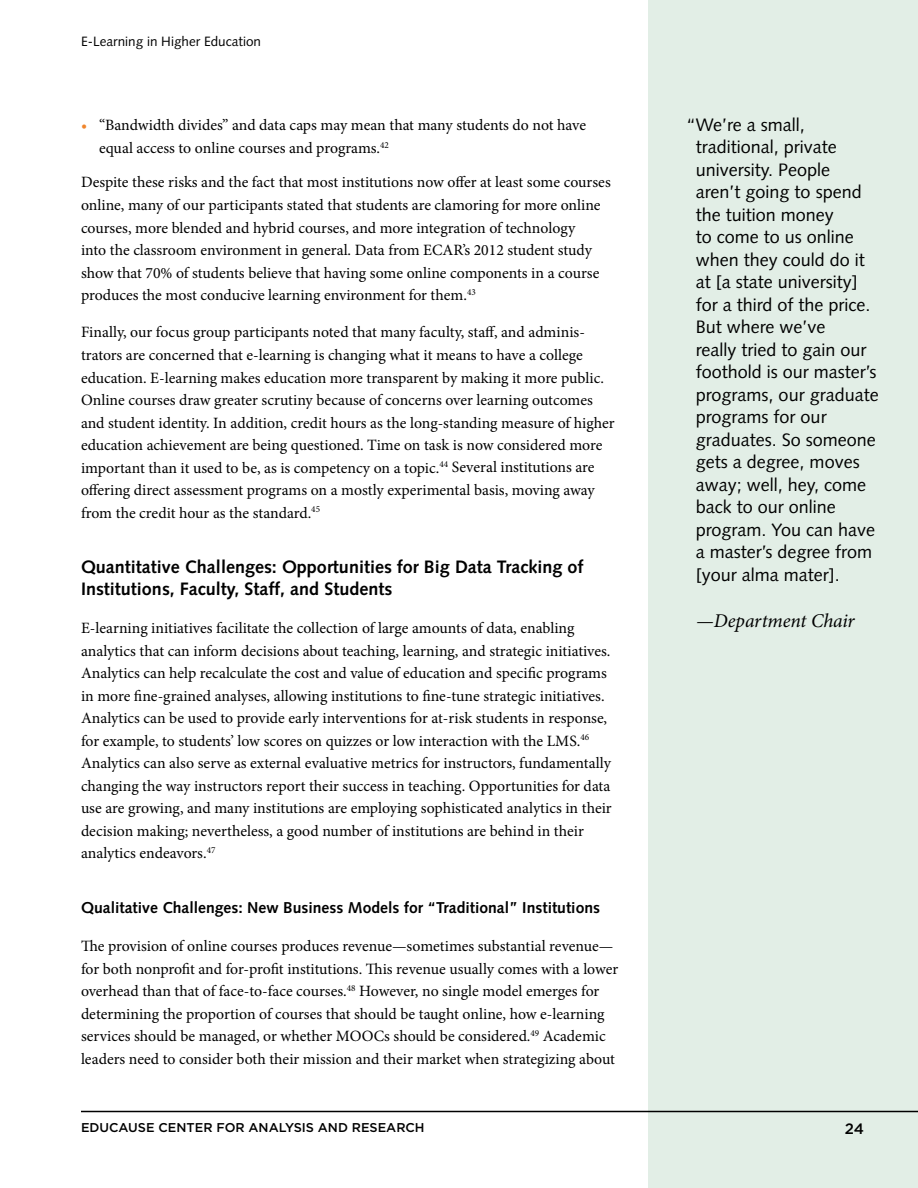
<style>
.page{position:relative;width:918px;height:1188px;background:#fff}
.page>*{position:absolute;margin:0;border:0;box-sizing:border-box;transform-origin:0 0}
.t1{font:italic 19.5px "Minion Pro";letter-spacing:-.005em;color:#000}
.t2{font:18px/22.5px "Syntax LT Std";color:#000}
.t3{font:700 18px/22.5px "Syntax LT Std";color:#000}
.t4{font:15.75px/22.5px "Minion Pro";color:#000}
.t5{font:700 15.75px "Syntax LT Std";color:#000}
.t6{font:500 15px "Gotham";color:#000}
.t7{font:13.5px "Syntax LT Std";color:#000}
.t8{font:500 12.75px "Gotham";color:#000}
.s1{color:#f0852c}
</style>
<div class="page">
<div style="left:648px;top:0;width:270px;height:1188px;background:#e2eee6"></div>
<hr style="left:81px;top:1111px;width:837px;height:1px;background:#000">
<p class="t7" style="left:81px;top:33px;width:182px">E-Learning in Higher Education</p>
<p class="t4" style="left:99px;top:114px;width:489px;text-indent:-18px"><span class="s1">•</span> “Bandwidth divides” and data caps may mean that many students do not have equal access to online courses and programs.<sup>42</sup></p>
<p class="t4" style="left:81px;top:171px;width:531px">Despite these risks and the fact that most institutions now offer at least some courses online, many of our participants stated that students are clamoring for more online courses, more blended and hybrid courses, and more integration of technology<br>into the classroom environment in general. Data from ECAR’s 2012 student study show that 70% of students believe that having some online components in a course produces the most conducive learning environment for them.<sup>43</sup></p>
<p class="t4" style="left:81px;top:321px;width:535px">Finally, our focus group participants noted that many faculty, staff, and adminis&shy;trators are concerned that e-learning is changing what it means to have a college education. E-learning makes education more transparent by making it more public.<br>Online courses draw greater scrutiny because of concerns over learning outcomes and student identity. In addition, credit hours as the long-standing measure of higher education achievement are being questioned. Time on task is now considered more important than it used to be, as is competency on a topic.<sup>44</sup> Several institutions are offering direct assessment programs on a mostly experimental basis, moving away from the credit hour as the standard.<sup>45</sup></p>
<p class="t3" style="left:81px;top:556px;width:504px">Quantitative Challenges: Opportunities for Big Data Tracking of<br>Institutions, Faculty, Staff, and Students</p>
<p class="t4" style="left:81px;top:617px;width:532px">E-learning initiatives facilitate the collection of large amounts of data, enabling analytics that can inform decisions about teaching, learning, and strategic initiatives.<br>Analytics can help recalculate the cost and value of education and specific programs in more fine-grained analyses, allowing institutions to fine-tune strategic initiatives.<br>Analytics can be used to provide early interventions for at-risk students in response, for example, to students’ low scores on quizzes or low interaction with the LMS.<sup>46<br></sup>Analytics can also serve as external evaluative metrics for instructors, fundamentally changing the way instructors report their success in teaching. Opportunities for data use are growing, and many institutions are employing sophisticated analytics in their decision making; nevertheless, a good number of institutions are behind in their analytics endeavors.<sup>47</sup></p>
<p class="t5" style="left:81px;top:899px;width:521px">Qualitative Challenges: New Business Models for “Traditional” Institutions</p>
<p class="t4" style="left:81px;top:935px;width:539px">The provision of online courses produces revenue—sometimes substantial revenue— for both nonprofit and for-profit institutions. This revenue usually comes with a lower overhead than that of face-to-face courses.<sup>48</sup> However, no single model emerges for determining the proportion of courses that should be taught online, how e-learning services should be managed, or whether MOOCs should be considered.<sup>49</sup> Academic leaders need to consider both their mission and their market when strategizing about</p>
<p class="t8" style="left:81px;top:1119px;width:281px">EDUCAUSE CENTER FOR ANALYSIS AND RESEA</p>
<p class="t8" style="left:396px;top:1119px;width:30px">RCH</p>
<p class="t2" style="left:696px;top:113px;width:184px;text-indent:-10px">“We’re a small, traditional, private university. People aren’t going to spend the tuition money<br>to come to us online when they could do it at [a state university] for a third of the price.<br>But where we’ve<br>really tried to gain our foothold is our master’s programs, our graduate programs for our graduates. So someone gets a degree, moves away; well, hey, come back to our online program. You can have a master’s degree from [your alma mater].</p>
<p class="t1" style="left:696px;top:607px;width:160px">—Department Chair</p>
<p class="t6" style="left:845px;top:1119px;width:21px">24</p>
</div>
